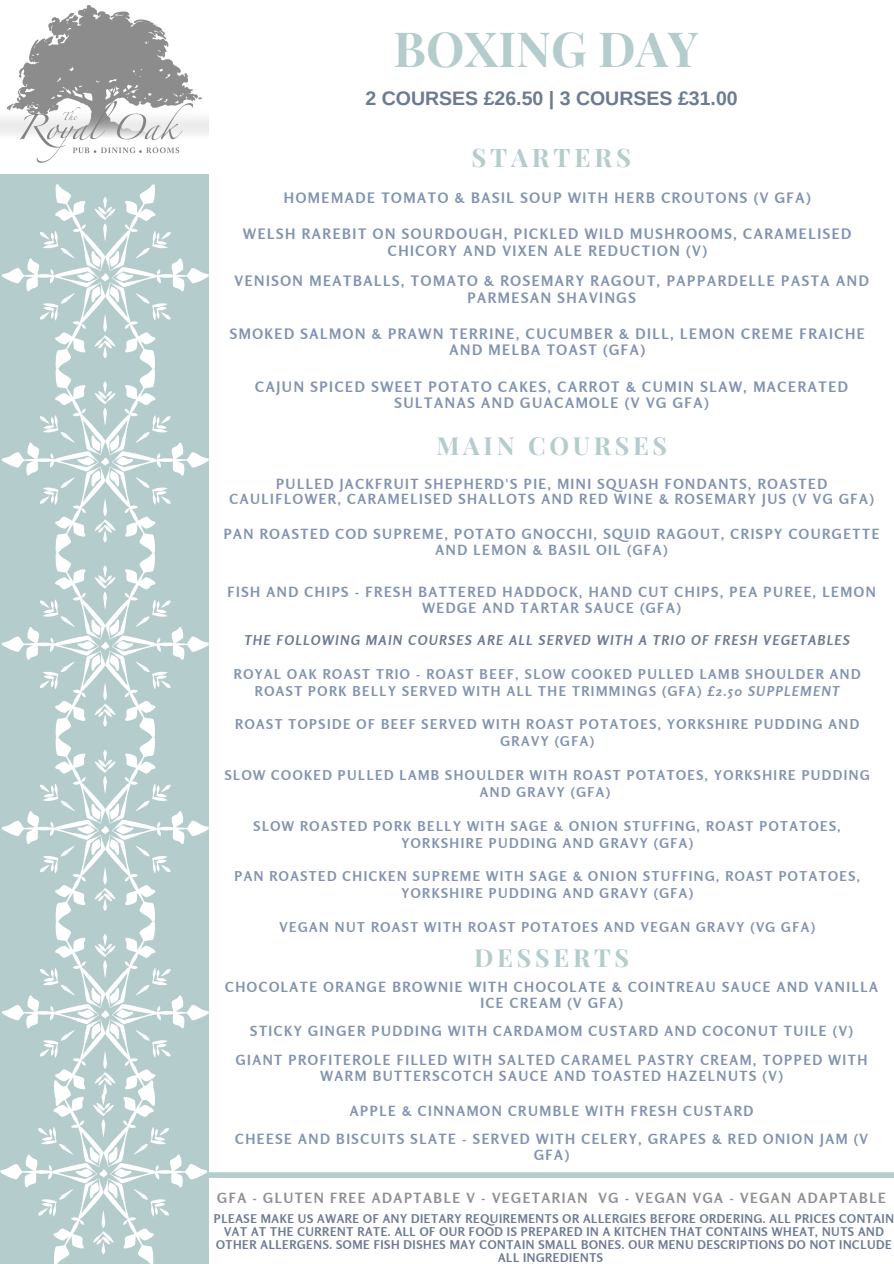
<style>
.page{position:relative;width:894px;height:1264px;background:#fff}
.page>*{position:absolute;margin:0;border:0;box-sizing:border-box;transform-origin:0 0}
.t1{font:700 48.45px "Playfair Display";color:#b5cccd}
.t2{font:700 25.5px "Playfair Display";letter-spacing:.15em;color:#b5cccd}
.t3{font:700 24.9px "Playfair Display";letter-spacing:.15em;color:#b5cccd}
.t4{font:700 19.5px "Arimo";color:#6c7a92}
.t5{font:700 14.4px/17px "Rosario";letter-spacing:.11em;color:#8293b0;text-align:center}
.t6{font:700 13.95px/15.8px "Rosario";letter-spacing:.11em;color:#8293b0;text-align:center}
.t7{font:700 13.95px "Rosario";letter-spacing:.11em;color:#8f9190}
.t8{font:700 13.5px/17px "Rosario";letter-spacing:.11em;color:#8293b0;text-align:center}
.t9{font:italic 700 13.5px "Rosario";letter-spacing:.11em;color:#6c7a92}
.t10{font:700 12px/13px "Rosario";letter-spacing:.05em;color:#6c7a92;text-align:center}
.s1{font-style:italic}
</style>
<div class="page">
<svg style="left:0;top:184px;width:209px;height:1079px"></svg>
<div style="left:208px;top:1172px;width:685px;height:5px;background:#b5cccd"></div>
<img style="left:0;top:5px;width:208px;height:158px">
<h1 class="t1" style="left:393px;top:14px;width:306px">BOXING DAY</h1>
<h3 class="t4" style="left:365px;top:88px;width:374px">2 COURSES £26.50 | 3 COURSES £31.00</h3>
<h2 class="t2" style="left:471px;top:139px;width:161px">STARTERS</h2>
<p class="t5" style="left:284px;top:189px;width:528px">HOMEMADE TOMATO &amp; BASIL SOUP WITH HERB CROUTONS (V GFA)</p>
<p class="t5" style="left:243px;top:226px;width:609px">WELSH RAREBIT ON SOURDOUGH, PICKLED WILD MUSHROOMS, CARAMELISED<br>CHICORY AND VIXEN ALE REDUCTION (V)</p>
<p class="t5" style="left:234px;top:272px;width:635px">VENISON MEATBALLS, TOMATO &amp; ROSEMARY RAGOUT, PAPPARDELLE PASTA AND<br>PARMESAN SHAVINGS</p>
<p class="t5" style="left:230px;top:325px;width:636px">SMOKED SALMON &amp; PRAWN TERRINE, CUCUMBER &amp; DILL, LEMON CREME FRAICHE<br>AND MELBA TOAST (GFA)</p>
<p class="t5" style="left:255px;top:378px;width:594px">CAJUN SPICED SWEET POTATO CAKES, CARROT &amp; CUMIN SLAW, MACERATED<br>SULTANAS AND GUACAMOLE (V VG GFA)</p>
<h3 class="t3" style="left:436px;top:428px;width:232px">MAIN COURSES</h3>
<p class="t6" style="left:229px;top:475px;width:645px">PULLED JACKFRUIT SHEPHERD'S PIE, MINI SQUASH FONDANTS, ROASTED<br>CAULIFLOWER, CARAMELISED SHALLOTS AND RED WINE &amp; ROSEMARY JUS (V VG GFA)</p>
<p class="t6" style="left:224px;top:526px;width:657px">PAN ROASTED COD SUPREME, POTATO GNOCCHI, SQUID RAGOUT, CRISPY COURGETTE<br>AND LEMON &amp; BASIL OIL (GFA)</p>
<p class="t6" style="left:227px;top:584px;width:649px">FISH AND CHIPS - FRESH BATTERED HADDOCK, HAND CUT CHIPS, PEA PUREE, LEMON<br>WEDGE AND TARTAR SAUCE (GFA)</p>
<p class="t9" style="left:245px;top:631px;width:606px">THE FOLLOWING MAIN COURSES ARE ALL SERVED WITH A TRIO OF FRESH VEGETABLES</p>
<p class="t8" style="left:234px;top:665px;width:628px">ROYAL OAK ROAST TRIO - ROAST BEEF, SLOW COOKED PULLED LAMB SHOULDER AND<br>ROAST PORK BELLY SERVED WITH ALL THE TRIMMINGS (GFA) <span class="s1">£2.50 SUPPLEMENT</span></p>
<p class="t8" style="left:235px;top:715px;width:625px">ROAST TOPSIDE OF BEEF SERVED WITH ROAST POTATOES, YORKSHIRE PUDDING AND<br>GRAVY (GFA)</p>
<p class="t8" style="left:225px;top:766px;width:646px">SLOW COOKED PULLED LAMB SHOULDER WITH ROAST POTATOES, YORKSHIRE PUDDING<br>AND GRAVY (GFA)</p>
<p class="t8" style="left:253px;top:817px;width:588px">SLOW ROASTED PORK BELLY WITH SAGE &amp; ONION STUFFING, ROAST POTATOES,<br>YORKSHIRE PUDDING AND GRAVY (GFA)</p>
<p class="t8" style="left:234px;top:867px;width:627px">PAN ROASTED CHICKEN SUPREME WITH SAGE &amp; ONION STUFFING, ROAST POTATOES,<br>YORKSHIRE PUDDING AND GRAVY (GFA)</p>
<p class="t8" style="left:279px;top:918px;width:536px">VEGAN NUT ROAST WITH ROAST POTATOES AND VEGAN GRAVY (VG GFA)</p>
<h3 class="t3" style="left:474px;top:940px;width:156px">DESSERTS</h3>
<p class="t6" style="left:225px;top:978px;width:654px">CHOCOLATE ORANGE BROWNIE WITH CHOCOLATE &amp; COINTREAU SAUCE AND VANILLA<br>ICE CREAM (V GFA)</p>
<p class="t6" style="left:236px;top:1016px;width:633px;line-height:28.7px">STICKY GINGER PUDDING WITH CARDAMOM CUSTARD AND COCONUT TUILE (V)<br>GIANT PROFITEROLE FILLED WITH SALTED CARAMEL PASTRY CREAM, TOPPED WITH</p>
<p class="t6" style="left:320px;top:1067px;width:463px">WARM BUTTERSCOTCH SAUCE AND TOASTED HAZELNUTS (V)</p>
<p class="t6" style="left:350px;top:1102px;width:404px">APPLE &amp; CINNAMON CRUMBLE WITH FRESH CUSTARD</p>
<p class="t6" style="left:235px;top:1130px;width:634px">CHEESE AND BISCUITS SLATE - SERVED WITH CELERY, GRAPES &amp; RED ONION JAM (V<br>GFA)</p>
<p class="t7" style="left:217px;top:1188px;width:670px">GFA - GLUTEN FREE ADAPTABLE V - VEGETARIAN VG - VEGAN VGA - VEGAN ADAPTABLE</p>
<p class="t10" style="left:214px;top:1211px;width:681px">PLEASE MAKE US AWARE OF ANY DIETARY REQUIREMENTS OR ALLERGIES BEFORE ORDERING. ALL PRICES CONTAIN VAT AT THE CURRENT RATE. ALL OF OUR FOOD IS PREPARED IN A KITCHEN THAT CONTAINS WHEAT, NUTS AND OTHER ALLERGENS. SOME FISH DISHES MAY CONTAIN SMALL BONES. OUR MENU DESCRIPTIONS DO NOT INCLUDE ALL INGREDIENTS</p>
</div>
